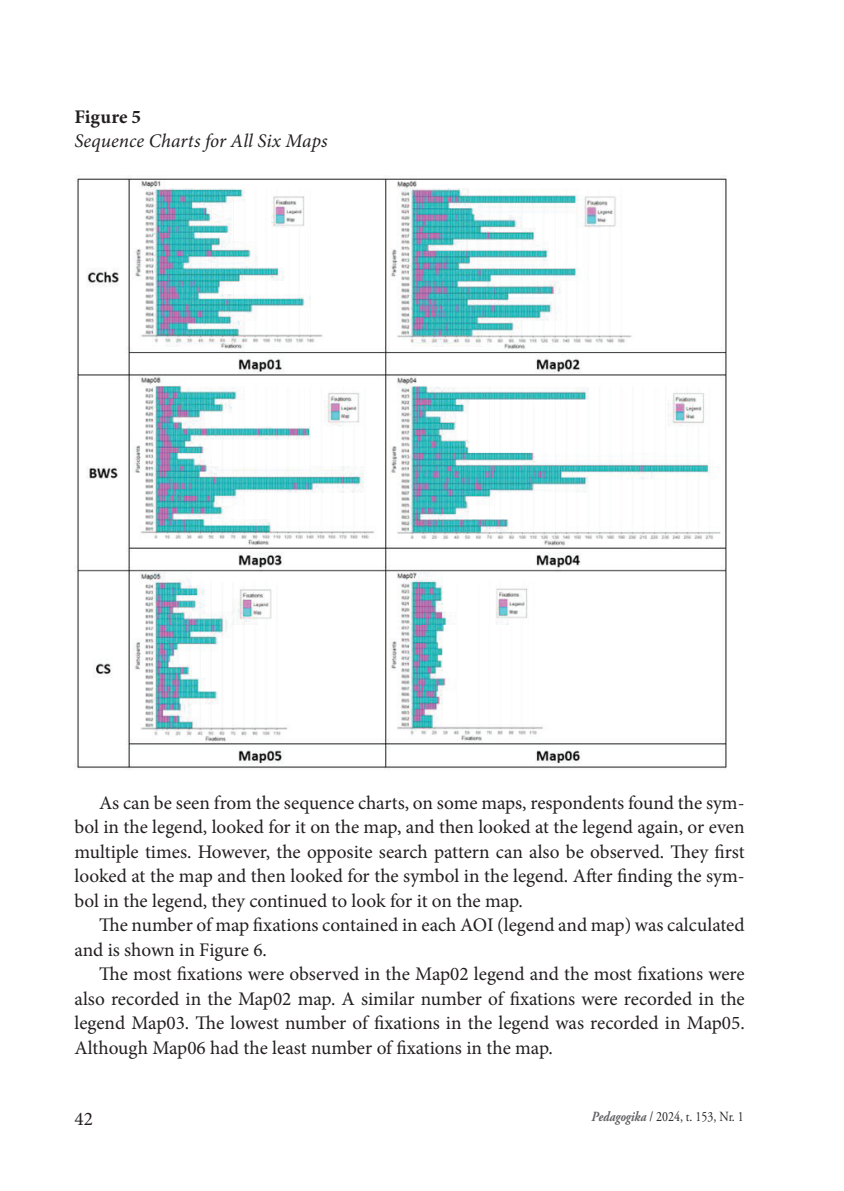
<style>
.page{position:relative;width:844px;height:1191px;background:#fff}
.page>*{position:absolute;margin:0;border:0;box-sizing:border-box;transform-origin:0 0}
.t1{font:19.25px/24.5px "Minion Pro";color:#231f20;text-align:justify}
.t2{font:italic 19.25px "Minion Pro";letter-spacing:.005em;color:#231f20}
.t3{font:700 19.25px "Minion Pro";color:#231f20}
.t4{font:14px "Adobe Garamond Pro";color:#231f20;scale:.85 1}
.s1{font-weight:700;font-style:italic;color:#636366}
</style>
<div class="page">
<img style="left:74px;top:178px;width:653px;height:591px">
<p class="t3" style="left:74px;top:103px;width:68px">Figure 5</p>
<p class="t2" style="left:74px;top:128px;width:254px">Sequence Charts for All Six Maps</p>
<p class="t1" style="left:74px;top:790px;width:671px;text-indent:25px">As can be seen from the sequence charts, on some maps, respondents found the sym&shy;bol in the legend, looked for it on the map, and then looked at the legend again, or even multiple times. However, the opposite search pattern can also be observed. They first looked at the map and then looked for the symbol in the legend. After finding the sym&shy;bol in the legend, they continued to look for it on the map.</p>
<p class="t1" style="left:74px;top:913px;width:671px;text-indent:25px">The number of map fixations contained in each AOI (legend and map) was calculated and is shown in Figure 6.</p>
<p class="t1" style="left:74px;top:962px;width:671px;text-indent:25px">The most fixations were observed in the Map02 legend and the most fixations were also recorded in the Map02 map. A similar number of fixations were recorded in the legend Map03. The lowest number of fixations in the legend was recorded in Map05.<br>Although Map06 had the least number of fixations in the map.</p>
<p class="t1" style="left:74px;top:1106px;width:20px">42</p>
<p class="t4" style="left:591px;top:1108px;width:180px"><span class="s1">Pedagogika</span> / 2024, t. 153, Nr. 1</p>
</div>
